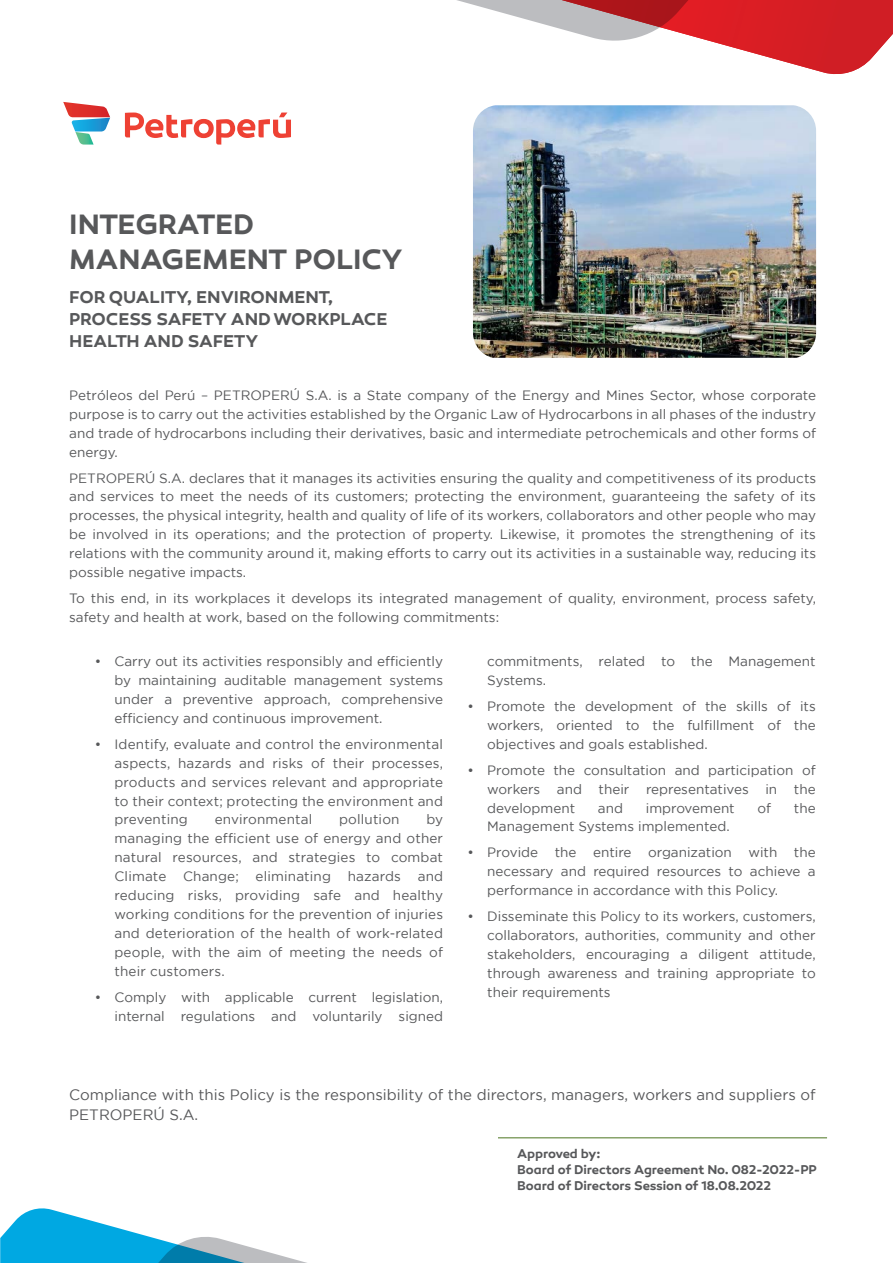
<style>
.page{position:relative;width:893px;height:1263px;background:#fff}
.page>*{position:absolute;margin:0;border:0;box-sizing:border-box;transform-origin:0 0}
.t1{font:600 28.65px/34.3px "Canaro";letter-spacing:-.005em;color:#57585a}
.t2{font:600 17.4px/22.4px "Canaro";letter-spacing:-.01em;color:#57585a}
.t3{font:15px/19.8px "Gotham";color:#57585a}
.t4{font:13.5px/18.9px "Gotham";color:#57585a;text-align:justify}
.t5{font:600 12.9px/15.8px "Canaro";letter-spacing:-.005em;color:#57585a}
</style>
<div class="page">
<svg style="left:0;top:1208px;width:307px;height:55px"></svg>
<svg style="left:457px;top:0;width:436px;height:75px"></svg>
<svg style="left:63px;top:102px;width:47px;height:43px"></svg>
<svg style="left:125px;top:113px;width:166px;height:32px"></svg>
<hr style="left:498px;top:1137px;width:329px;height:1px;background:#4b7520">
<img style="left:473px;top:105px;width:343px;height:253px">
<h1 class="t1" style="left:69px;top:208px;width:335px">INTEGRATED<br>MANAGEMENT POLICY</h1>
<p class="t2" style="left:69px;top:286px;width:320px">FOR QUALITY, ENVIRONMENT,<br>PROCESS SAFETY AND WORKPLACE<br>HEALTH AND SAFETY</p>
<p class="t4" style="left:69px;top:385px;width:748px">Petróleos del Perú – PETROPERÚ S.A. is a State company of the Energy and Mines Sector, whose corporate purpose is to carry out the activities established by the Organic Law of Hydrocarbons in all phases of the industry and trade of hydrocarbons including their derivatives, basic and intermediate petrochemicals and other forms of energy.</p>
<p class="t4" style="left:69px;top:468px;width:748px">PETROPERÚ S.A. declares that it manages its activities ensuring the quality and competitiveness of its products and services to meet the needs of its customers; protecting the environment, guaranteeing the safety of its processes, the physical integrity, health and quality of life of its workers, collaborators and other people who may be involved in its operations; and the protection of property. Likewise, it promotes the strengthening of its relations with the community around it, making efforts to carry out its activities in a sustainable way, reducing its possible negative impacts.</p>
<p class="t4" style="left:69px;top:589px;width:748px">To this end, in its workplaces it develops its integrated management of quality, environment, process safety, safety and health at work, based on the following commitments:</p>
<p class="t4" style="left:114px;top:651px;width:330px;text-indent:-20px">• Carry out its activities responsibly and efficiently by maintaining auditable management systems under a preventive approach, comprehensive efficiency and continuous improvement.</p>
<p class="t4" style="left:114px;top:734px;width:330px;text-indent:-20px">• Identify, evaluate and control the environmental aspects, hazards and risks of their processes, products and services relevant and appropriate to their context; protecting the environment and preventing</p>
<p class="t4" style="left:114px;top:810px;width:330px;text-indent:312px">by managing the efficient use of energy and other natural resources, and strategies to combat Climate Change; eliminating hazards and reducing risks, providing safe and healthy working conditions for the prevention of injuries and deterioration of the health of work-related people, with the aim of meeting the needs of their customers.</p>
<p class="t4" style="left:95px;top:987px;width:350px;text-align:right">• Comply with applicable current legislation, internal regulations and voluntarily signed</p>
<p class="t4" style="left:215px;top:810px;width:99px">environmental</p>
<p class="t4" style="left:339px;top:810px;width:62px">pollution</p>
<p class="t4" style="left:487px;top:651px;width:330px">commitments, related to the Management<br>Systems.</p>
<p class="t4" style="left:487px;top:696px;width:330px;text-indent:-20px">• Promote the development of the skills of its workers, oriented to the fulfillment of the objectives and goals established.</p>
<p class="t4" style="left:487px;top:760px;width:330px;text-indent:-20px">• Promote the consultation and participation of workers and their representatives in the development</p>
<p class="t4" style="left:598px;top:798px;width:27px">and</p>
<p class="t4" style="left:646px;top:798px;width:90px">improvement</p>
<p class="t4" style="left:757px;top:798px;width:15px">of</p>
<p class="t4" style="left:794px;top:798px;width:23px">the</p>
<p class="t4" style="left:487px;top:817px;width:244px">Management Systems implemented.</p>
<p class="t4" style="left:487px;top:843px;width:330px;text-indent:-20px">• Provide the entire organization with the necessary and required resources to achieve a performance in accordance with this Policy.</p>
<p class="t4" style="left:487px;top:907px;width:330px;text-indent:-20px">• Disseminate this Policy to its workers, customers, collaborators, authorities, community and other stakeholders, encouraging a diligent attitude, through awareness and training appropriate to their requirements</p>
<p class="t3" style="left:69px;top:1085px;width:748px">Compliance with this Policy is the responsibility of the directors, managers, workers and suppliers of<br>PETROPERÚ S.A.</p>
<p class="t5" style="left:517px;top:1146px;width:301px">Approved by:<br>Board of Directors Agreement No. 082-2022-PP<br>Board of Directors Session of 18.08.2022</p>
</div>
